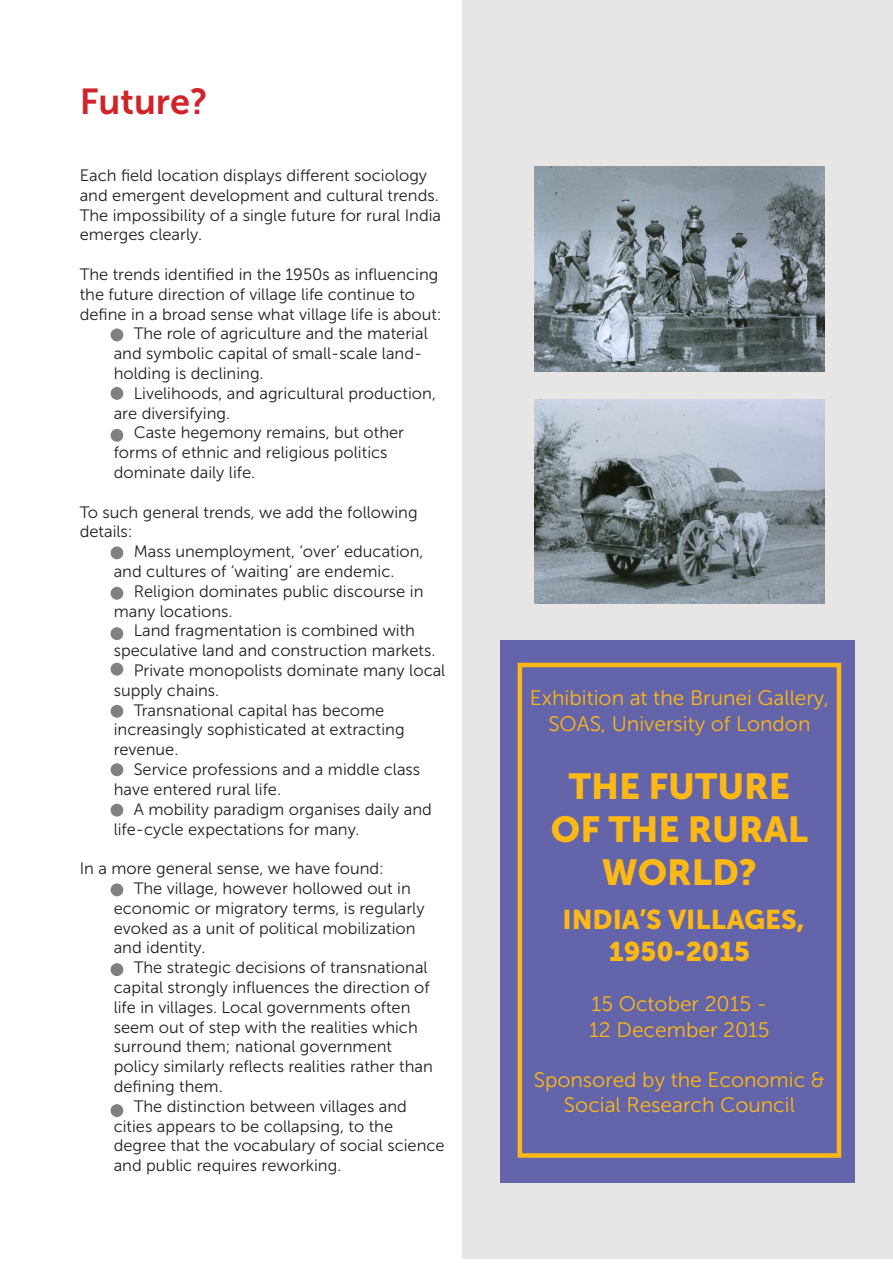
<style>
.page{position:relative;width:893px;height:1263px;background:#fff}
.page>*{position:absolute;margin:0;border:0;box-sizing:border-box;transform-origin:0 0}
.t1{font:36px/43.2px "Museo Sans 900";color:#fcb814;text-align:center}
.t2{font:36px "Museo Sans 700";color:#d1232a}
.t3{font:27px/32.4px "Museo Sans 900";color:#fcb814;text-align:center}
.t4{font:21px/25.2px "Museo Sans 300";color:#fcb814;text-align:center}
.t5{font:16.5px/19.8px "Museo Sans 300";color:#231f20}
</style>
<div class="page">
<div style="left:462px;top:0;width:431px;height:1259px;background:#e7e6e4"></div>
<img style="left:534px;top:400px;width:290px;height:204px">
<div style="left:501px;top:640px;width:354px;height:542px;background:#6464aa"></div>
<div style="left:111px;top:328px;width:12px;height:13px;background:#808083;border-radius:50%"></div>
<div style="left:111px;top:387px;width:12px;height:13px;background:#808083;border-radius:50%"></div>
<div style="left:111px;top:429px;width:12px;height:13px;background:#808083;border-radius:50%"></div>
<div style="left:111px;top:546px;width:12px;height:13px;background:#808083;border-radius:50%"></div>
<div style="left:111px;top:587px;width:12px;height:13px;background:#808083;border-radius:50%"></div>
<div style="left:111px;top:627px;width:12px;height:13px;background:#808083;border-radius:50%"></div>
<div style="left:111px;top:663px;width:12px;height:13px;background:#808083;border-radius:50%"></div>
<div style="left:111px;top:705px;width:12px;height:13px;background:#808083;border-radius:50%"></div>
<div style="left:111px;top:763px;width:12px;height:13px;background:#808083;border-radius:50%"></div>
<div style="left:111px;top:804px;width:12px;height:12px;background:#808083;border-radius:50%"></div>
<div style="left:111px;top:883px;width:12px;height:13px;background:#808083;border-radius:50%"></div>
<div style="left:111px;top:963px;width:12px;height:13px;background:#808083;border-radius:50%"></div>
<div style="left:111px;top:1104px;width:12px;height:13px;background:#808083;border-radius:50%"></div>
<img style="left:534px;top:167px;width:290px;height:204px">
<div style="left:518px;top:663px;width:323px;height:495px;border:4px solid #fcb814"></div>
<h1 class="t2" style="left:80px;top:82px;width:129px">Future?</h1>
<p class="t5" style="left:80px;top:166px;width:363px">Each field location displays different sociology and emergent development and cultural trends.<br>The impossibility of a single future for rural India emerges clearly.</p>
<p class="t5" style="left:80px;top:265px;width:364px">The trends identified in the 1950s as influencing the future direction of village life continue to define in a broad sense what village life is about:</p>
<p class="t5" style="left:114px;top:324px;width:315px">• The role of agriculture and the material and symbolic capital of small-scale land&shy;holding is declining.</p>
<p class="t5" style="left:114px;top:383px;width:324px">• Livelihoods, and agricultural production, are diversifying.</p>
<p class="t5" style="left:114px;top:423px;width:292px">• Caste hegemony remains, but other forms of ethnic and religious politics dominate daily life.</p>
<p class="t5" style="left:80px;top:502px;width:339px">To such general trends, we add the following details:</p>
<p class="t5" style="left:114px;top:542px;width:311px">• Mass unemployment, ‘over’ education, and cultures of ‘waiting’ are endemic.</p>
<p class="t5" style="left:114px;top:581px;width:311px">• Religion dominates public discourse in many locations.</p>
<p class="t5" style="left:114px;top:621px;width:323px">• Land fragmentation is combined with speculative land and construction markets.</p>
<p class="t5" style="left:114px;top:661px;width:333px">• Private monopolists dominate many local supply chains.</p>
<p class="t5" style="left:114px;top:700px;width:292px">• Transnational capital has become increasingly sophisticated at extracting revenue.</p>
<p class="t5" style="left:114px;top:760px;width:308px">• Service professions and a middle class have entered rural life.</p>
<p class="t5" style="left:114px;top:799px;width:320px">• A mobility paradigm organises daily and life-cycle expectations for many.</p>
<p class="t5" style="left:80px;top:859px;width:306px">In a more general sense, we have found:</p>
<p class="t5" style="left:114px;top:878px;width:312px">• The village, however hollowed out in economic or migratory terms, is regularly evoked as a unit of political mobilization and identity.</p>
<p class="t5" style="left:114px;top:958px;width:321px">• The strategic decisions of transnational capital strongly influences the direction of life in villages. Local governments often seem out of step with the realities which surround them; national government policy similarly reflects realities rather than defining them.</p>
<p class="t5" style="left:114px;top:1096px;width:332px">• The distinction between villages and cities appears to be collapsing, to the degree that the vocabulary of social science and public requires reworking.</p>
<p class="t4" style="left:530px;top:686px;width:301px">Exhibition at the Brunei Gallery,<br>SOAS, University of London</p>
<h1 class="t1" style="left:551px;top:765px;width:259px">THE FUTURE<br>OF THE RURAL<br>WORLD?</h1>
<h2 class="t3" style="left:562px;top:903px;width:244px">INDIA’S VILLAGES,<br>1950-2015</h2>
<p class="t4" style="left:589px;top:992px;width:182px;text-align:left">15 October 2015 -<br>12 December 2015</p>
<p class="t4" style="left:534px;top:1067px;width:293px">Sponsored by the Economic &amp;<br>Social Research Council</p>
</div>
